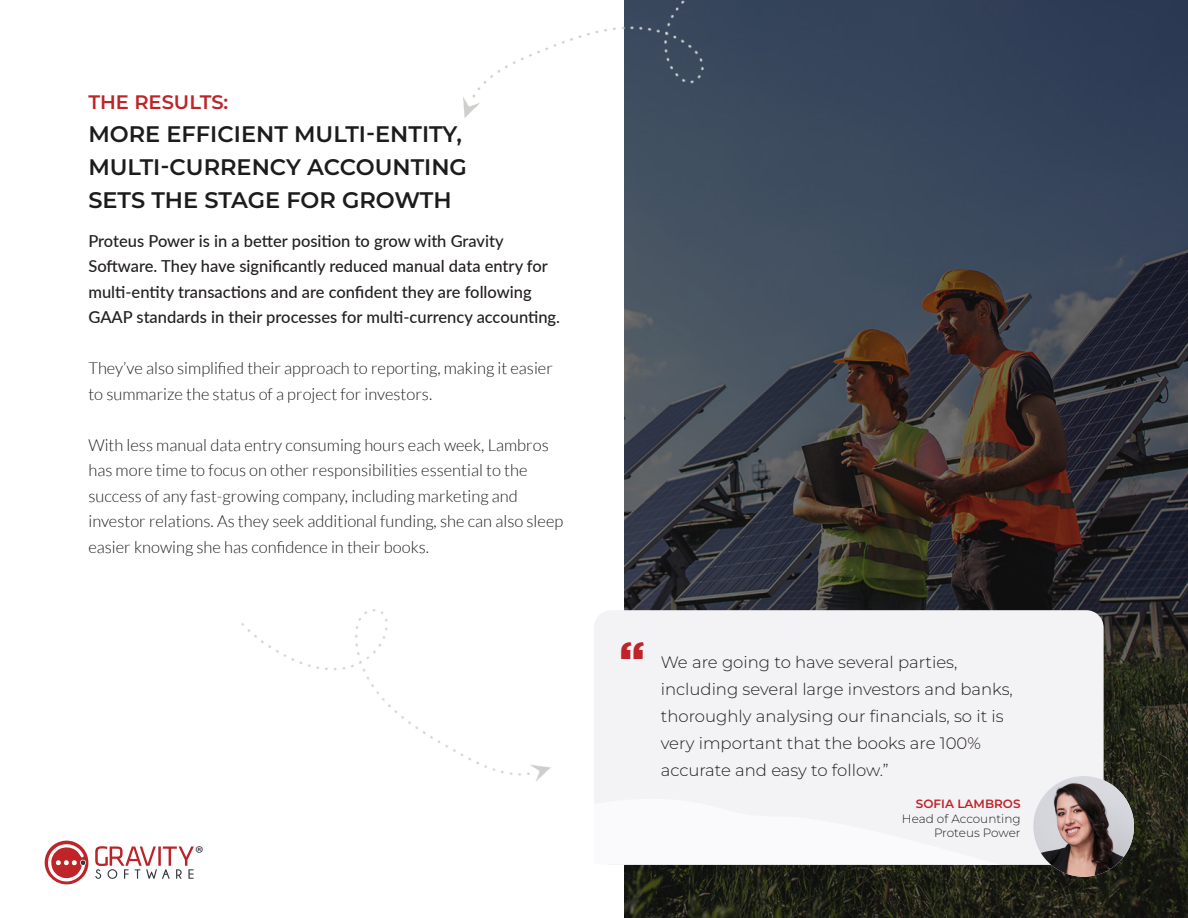
<style>
.page{position:relative;width:1188px;height:918px;background:#fff}
.page>*{position:absolute;margin:0;border:0;box-sizing:border-box;transform-origin:0 0}
.t1{font:900 46.65px "Gotham";color:#be2428}
.t2{font:600 22.5px/33px "Montserrat";color:#1c1c1c}
.t3{font:20.25px "Myriad Pro";color:#38393b}
.t4{font:600 19.5px "Montserrat";color:#be2428}
.t5{font:300 16.5px/25.5px "Lato";color:#231f20}
.t6{font:500 16.5px/25.5px "Lato";color:#231f20}
.t7{font:300 16.5px/27px "Montserrat";color:#231f20}
.t8{font:300 12px "Montserrat";color:#231f20}
.t9{font:600 12px "Montserrat";color:#be2428}
</style>
<div class="page">
<img style="left:624px;top:0;width:564px;height:918px">
<img style="left:463px;top:0;width:314px;height:126px">
<div style="left:594px;top:610px;width:510px;height:255px;background:#f3f2f5;border-radius:17px"></div>
<svg style="left:624px;top:864px;width:377px;height:1px"></svg>
<img style="left:1033px;top:776px;width:101px;height:101px;border-radius:50px">
<svg style="left:95px;top:846px;width:99px;height:33px"></svg>
<svg style="left:44px;top:840px;width:45px;height:45px"></svg>
<img style="left:241px;top:609px;width:310px;height:173px">
<p class="t4" style="left:88px;top:89px;width:141px">THE RESULTS:</p>
<p class="t2" style="left:88px;top:117px;width:380px">MORE EFFICIENT MULTI-ENTITY,<br>MULTI-CURRENCY ACCOUNTING<br>SETS THE STAGE FOR GROWTH</p>
<p class="t6" style="left:88px;top:228px;width:473px">Proteus Power is in a better position to grow with Gravity Software. They have significantly reduced manual data entry for multi-entity transactions and are confident they are following GAAP standards in their processes for multi-currency accounting.</p>
<p class="t5" style="left:88px;top:356px;width:466px">They’ve also simplified their approach to reporting, making it easier to summarize the status of a project for investors.</p>
<p class="t5" style="left:88px;top:432px;width:476px">With less manual data entry consuming hours each week, Lambros has more time to focus on other responsibilities essential to the success of any fast-growing company, including marketing and investor relations. As they seek additional funding, she can also sleep easier knowing she has confidence in their books.</p>
<p class="t3" style="left:195px;top:841px;width:10px">®</p>
<p class="t1" style="left:620px;top:626px;width:27px">“</p>
<p class="t7" style="left:661px;top:648px;width:354px">We are going to have several parties, including several large investors and banks, thoroughly analysing our financials, so it is very important that the books are 100% accurate and easy to follow.”</p>
<p class="t9" style="left:916px;top:796px;width:106px">SOFIA LAMBROS</p>
<p class="t8" style="left:902px;top:811px;width:120px">Head of Accounting</p>
<p class="t8" style="left:934px;top:825px;width:88px">Proteus Power</p>
</div>
